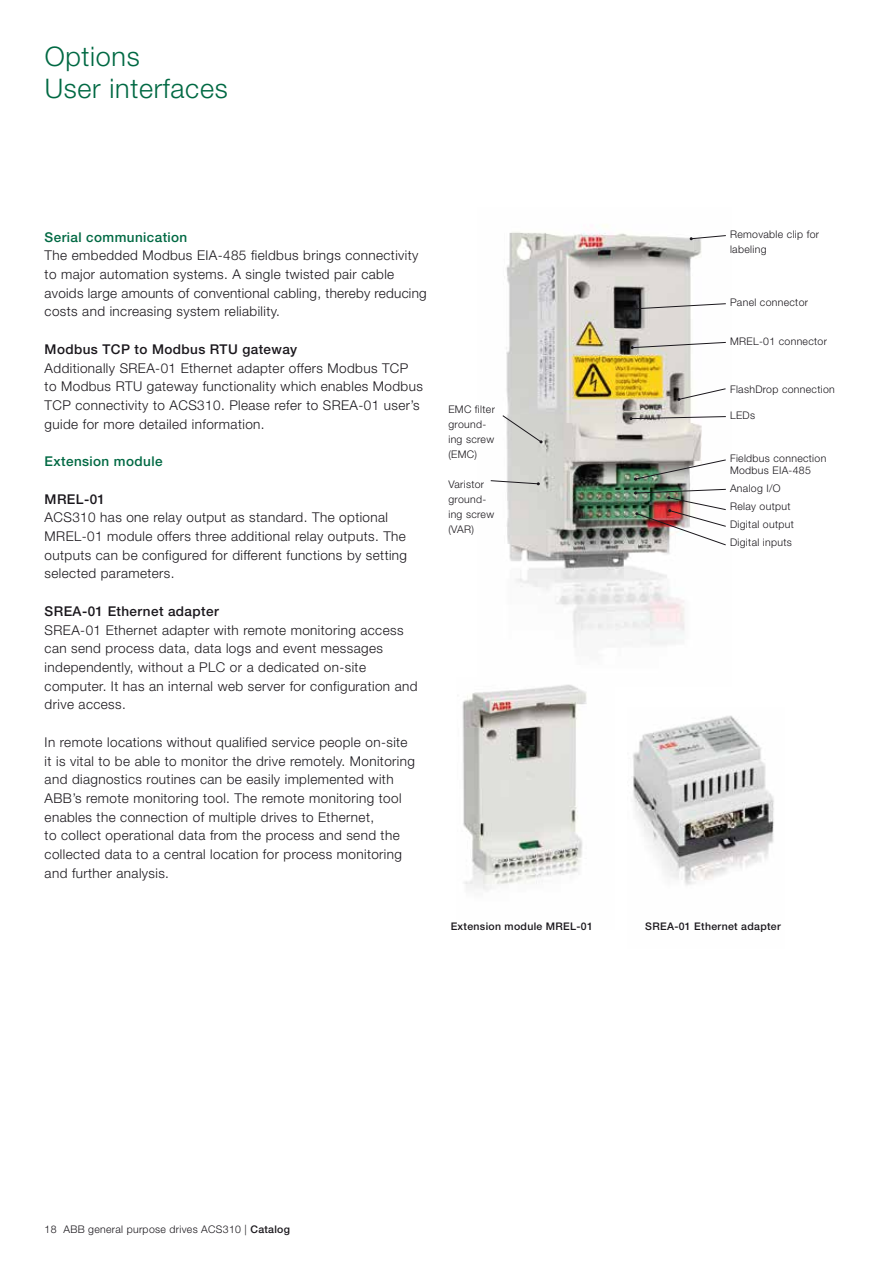
<style>
.page{position:relative;width:893px;height:1263px;background:#fff}
.page>*{position:absolute;margin:0;border:0;box-sizing:border-box;transform-origin:0 0}
.t1{font:300 27px/31.5px "Helvetica Neue";letter-spacing:.025em;color:#006943}
.t2{font:300 13.5px/18.8px "Helvetica Neue";letter-spacing:.03em;color:#1a171c}
.t3{font:500 13.5px "Helvetica Neue";letter-spacing:.03em;color:#1a171c}
.t4{font:500 13.5px "Helvetica Neue";letter-spacing:.03em;color:#006943}
.t5{font:300 10.5px/15px "Helvetica Neue";letter-spacing:.03em;color:#1a171c}
.t6{font:500 10.5px "Helvetica Neue";letter-spacing:.03em;color:#1a171c}
.s1{font-weight:500}
</style>
<div class="page">
<img style="left:506px;top:225px;width:220px;height:423px">
<img style="left:462px;top:684px;width:125px;height:207px">
<img style="left:633px;top:715px;width:141px;height:170px">
<svg style="left:677px;top:388px;width:49px;height:13px"></svg>
<img style="left:634px;top:489px;width:92px;height:57px">
<svg style="left:629px;top:416px;width:97px;height:4px"></svg>
<svg style="left:502px;top:415px;width:40px;height:28px"></svg>
<svg style="left:490px;top:480px;width:50px;height:5px"></svg>
<svg style="left:690px;top:235px;width:36px;height:5px"></svg>
<svg style="left:632px;top:303px;width:94px;height:7px"></svg>
<svg style="left:634px;top:459px;width:92px;height:22px"></svg>
<svg style="left:631px;top:342px;width:95px;height:7px"></svg>
<h1 class="t1" style="left:45px;top:40px;width:184px">Options<br>User interfaces</h1>
<p class="t4" style="left:45px;top:229px;width:144px">Serial communication</p>
<p class="t2" style="left:45px;top:246px;width:384px">The embedded Modbus EIA-485 fieldbus brings connectivity to major automation systems. A single twisted pair cable avoids large amounts of conventional cabling, thereby reducing costs and increasing system reliability.</p>
<p class="t3" style="left:45px;top:341px;width:254px">Modbus TCP to Modbus RTU gateway</p>
<p class="t2" style="left:45px;top:358px;width:380px">Additionally SREA-01 Ethernet adapter offers Modbus TCP to Modbus RTU gateway functionality which enables Modbus TCP connectivity to ACS310. Please refer to SREA-01 user’s guide for more detailed information.</p>
<p class="t4" style="left:45px;top:453px;width:119px">Extension module</p>
<p class="t3" style="left:45px;top:491px;width:62px">MREL-01</p>
<p class="t2" style="left:45px;top:508px;width:364px">ACS310 has one relay output as standard. The optional MREL-01 module offers three additional relay outputs. The outputs can be configured for different functions by setting selected parameters.</p>
<p class="t3" style="left:45px;top:603px;width:176px">SREA-01 Ethernet adapter</p>
<p class="t2" style="left:45px;top:620px;width:374px">SREA-01 Ethernet adapter with remote monitoring access can send process data, data logs and event messages independently, without a PLC or a dedicated on-site computer. It has an internal web server for configuration and drive access.</p>
<p class="t2" style="left:45px;top:732px;width:372px">In remote locations without qualified service people on-site it is vital to be able to monitor the drive remotely. Monitoring and diagnostics routines can be easily implemented with ABB’s remote monitoring tool. The remote monitoring tool enables the connection of multiple drives to Ethernet,<br>to collect operational data from the process and send the collected data to a central location for process monitoring and further analysis.</p>
<p class="t5" style="left:730px;top:227px;width:91px">Removable clip for labeling</p>
<p class="t5" style="left:730px;top:295px;width:80px">Panel connector</p>
<p class="t5" style="left:730px;top:334px;width:98px">MREL-01 connector</p>
<p class="t5" style="left:448px;top:402px;width:48px">EMC filter ground&shy;ing screw (EMC)</p>
<p class="t5" style="left:448px;top:477px;width:47px">Varistor ground&shy;ing screw (VAR)</p>
<p class="t5" style="left:730px;top:381px;width:106px">FlashDrop connection</p>
<p class="t5" style="left:730px;top:408px;width:27px">LEDs</p>
<p class="t5" style="left:730px;top:452px;width:98px;line-height:12px">Fieldbus connection<br>Modbus EIA-485</p>
<p class="t5" style="left:730px;top:479px;width:65px;line-height:18px">Analog I/O<br>Relay output<br>Digital output<br>Digital inputs</p>
<p class="t6" style="left:451px;top:920px;width:144px">Extension module MREL-01</p>
<p class="t6" style="left:645px;top:920px;width:137px">SREA-01 Ethernet adapter</p>
<p class="t5" style="left:45px;top:1222px;width:247px">18 ABB general purpose drives ACS310 | <span class="s1">Catalog</span></p>
</div>
